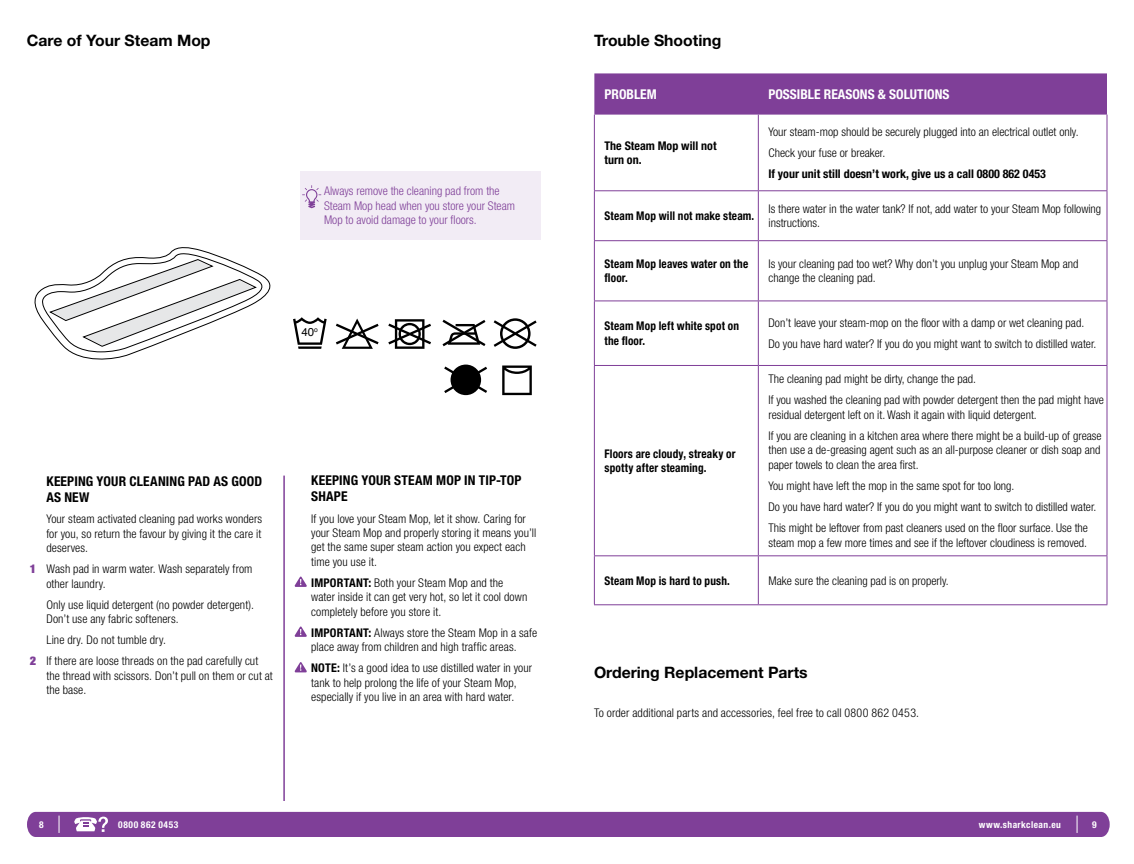
<style>
.page{position:relative;width:1134px;height:864px;background:#fff}
.page>*{position:absolute;margin:0;border:0;box-sizing:border-box;transform-origin:0 0}
.t1{font:700 15.75px "Helvetica Neue LT Std";color:#000}
.t2{font:700 condensed 13.5px/16.2px "Helvetica Neue LT Std";letter-spacing:.01em;color:#000}
.t3{font:700 condensed 13.5px "Helvetica Neue LT Std";color:#fff}
.t4{font:300 condensed 12px/14.4px "Helvetica Neue LT Std";color:#000}
.t5{font:700 condensed 12px/14.4px "Helvetica Neue LT Std";letter-spacing:.01em;color:#000;scale:.94 1}
.t6{font:300 condensed 12px/14.4px "Helvetica Neue LT Std";color:#7f3f98}
.t7{font:700 condensed 12px/14.4px "Helvetica Neue LT Std";letter-spacing:.01em;color:#000}
.t8{font:11.55px "Helvetica";color:#000}
.t9{font:700 condensed 9.45px "Helvetica Neue LT Std";letter-spacing:.055em;color:#fff}
.s1{font-weight:900;color:#7f3f98}
.s2{font-weight:700}
</style>
<div class="page">
<div style="left:27px;top:812px;width:1083px;height:25px;background:#7f3f98"></div>
<svg style="left:294px;top:576px;width:13px;height:11px"></svg>
<svg style="left:294px;top:626px;width:13px;height:11px"></svg>
<svg style="left:294px;top:662px;width:13px;height:10px"></svg>
<hr style="left:283px;top:476px;width:2px;height:325px;background:#7f3f98">
<svg style="left:34px;top:247px;width:237px;height:113px"></svg>
<div style="left:300px;top:171px;width:241px;height:69px;background:#f2ecf5"></div>
<svg style="left:302px;top:185px;width:19px;height:23px"></svg>
<svg style="left:293px;top:317px;width:34px;height:28px"></svg>
<svg style="left:336px;top:319px;width:43px;height:30px"></svg>
<svg style="left:388px;top:319px;width:43px;height:30px"></svg>
<svg style="left:502px;top:366px;width:30px;height:29px"></svg>
<svg style="left:444px;top:367px;width:43px;height:26px"></svg>
<hr style="left:298px;top:346px;width:24px;height:3px;background:#000">
<svg style="left:443px;top:320px;width:42px;height:26px"></svg>
<svg style="left:494px;top:318px;width:43px;height:31px"></svg>
<div style="left:451px;top:365px;width:30px;height:30px;background:#000;border-radius:50%"></div>
<div style="left:594px;top:73px;width:513px;height:42px;background:#7f3f98"></div>
<hr style="left:594px;top:115px;width:1px;height:75px;background:#7f3f98">
<hr style="left:758px;top:115px;width:1px;height:75px;background:#7f3f98">
<hr style="left:1107px;top:115px;width:1px;height:75px;background:#7f3f98">
<hr style="left:594px;top:190px;width:164px;height:1px;background:#7f3f98">
<hr style="left:594px;top:191px;width:1px;height:49px;background:#7f3f98">
<hr style="left:758px;top:190px;width:349px;height:1px;background:#7f3f98">
<hr style="left:758px;top:191px;width:1px;height:49px;background:#7f3f98">
<hr style="left:1107px;top:191px;width:1px;height:49px;background:#7f3f98">
<hr style="left:594px;top:240px;width:164px;height:1px;background:#7f3f98">
<hr style="left:594px;top:241px;width:1px;height:60px;background:#7f3f98">
<hr style="left:758px;top:240px;width:349px;height:1px;background:#7f3f98">
<hr style="left:758px;top:241px;width:1px;height:60px;background:#7f3f98">
<hr style="left:1107px;top:241px;width:1px;height:60px;background:#7f3f98">
<hr style="left:594px;top:301px;width:164px;height:1px;background:#7f3f98">
<hr style="left:594px;top:301px;width:1px;height:64px;background:#7f3f98">
<hr style="left:758px;top:301px;width:349px;height:1px;background:#7f3f98">
<hr style="left:758px;top:301px;width:1px;height:64px;background:#7f3f98">
<hr style="left:1107px;top:301px;width:1px;height:64px;background:#7f3f98">
<hr style="left:594px;top:365px;width:164px;height:1px;background:#7f3f98">
<hr style="left:594px;top:366px;width:1px;height:189px;background:#7f3f98">
<hr style="left:758px;top:365px;width:349px;height:1px;background:#7f3f98">
<hr style="left:758px;top:366px;width:1px;height:189px;background:#7f3f98">
<hr style="left:1107px;top:366px;width:1px;height:189px;background:#7f3f98">
<hr style="left:594px;top:555px;width:164px;height:1px;background:#7f3f98">
<hr style="left:594px;top:556px;width:1px;height:48px;background:#7f3f98">
<hr style="left:758px;top:555px;width:349px;height:1px;background:#7f3f98">
<hr style="left:758px;top:556px;width:1px;height:48px;background:#7f3f98">
<hr style="left:1107px;top:556px;width:1px;height:48px;background:#7f3f98">
<hr style="left:594px;top:604px;width:164px;height:1px;background:#7f3f98">
<hr style="left:758px;top:604px;width:349px;height:1px;background:#7f3f98">
<h1 class="t1" style="left:27px;top:31px;width:185px">Care of Your Steam Mop</h1>
<p class="t6" style="left:324px;top:184px;width:193px">Always remove the cleaning pad from the<br>Steam Mop head when you store your Steam<br>Mop to avoid damage to your floors.</p>
<p class="t8" style="left:301px;top:323px;width:18px">40<sup>o</sup></p>
<p class="t2" style="left:46px;top:473px;width:217px">KEEPING YOUR CLEANING PAD AS GOOD<br>AS NEW</p>
<p class="t4" style="left:46px;top:512px;width:217px;text-align:justify">Your steam activated cleaning pad works wonders for you, so return the favour by giving it the care it deserves.</p>
<p class="t4" style="left:46px;top:562px;width:208px;text-indent:-16px"><span class="s1">1</span> Wash pad in warm water. Wash separately from other laundry.</p>
<p class="t4" style="left:46px;top:597px;width:209px">Only use liquid detergent (no powder detergent).<br>Don’t use any fabric softeners.</p>
<p class="t4" style="left:30px;top:629px;width:230px;line-height:21.1px;text-indent:16px">Line dry. Do not tumble dry.<br><span class="s1">2</span> If there are loose threads on the pad carefully cut</p>
<p class="t4" style="left:46px;top:668px;width:228px">the thread with scissors. Don’t pull on them or cut at the base.</p>
<p class="t2" style="left:311px;top:472px;width:212px">KEEPING YOUR STEAM MOP IN TIP-TOP<br>SHAPE</p>
<p class="t4" style="left:311px;top:511px;width:227px">If you love your Steam Mop, let it show. Caring for your Steam Mop and properly storing it means you’ll get the same super steam action you expect each time you use it.</p>
<p class="t4" style="left:311px;top:575px;width:218px"><span class="s2">IMPORTANT:</span> Both your Steam Mop and the water inside it can get very hot, so let it cool down completely before you store it.</p>
<p class="t4" style="left:311px;top:625px;width:227px"><span class="s2">IMPORTANT:</span> Always store the Steam Mop in a safe place away from children and high traffic areas.</p>
<p class="t4" style="left:311px;top:661px;width:223px"><span class="s2">NOTE:</span> It’s a good idea to use distilled water in your tank to help prolong the life of your Steam Mop, especially if you live in an area with hard water.</p>
<h1 class="t1" style="left:594px;top:31px;width:129px">Trouble Shooting</h1>
<p class="t3" style="left:604px;top:86px;width:54px">PROBLEM</p>
<p class="t3" style="left:768px;top:86px;width:183px">POSSIBLE REASONS &amp; SOLUTIONS</p>
<p class="t7" style="left:604px;top:138px;width:114px">The Steam Mop will not turn on.</p>
<p class="t4" style="left:768px;top:121px;width:312px;line-height:21.1px">Your steam-mop should be securely plugged into an electrical outlet only.<br>Check your fuse or breaker.</p>
<p class="t7" style="left:768px;top:166px;width:279px">If your unit still doesn’t work, give us a call 0800 862 0453</p>
<p class="t5" style="left:604px;top:208px;width:161px">Steam Mop will not make steam.</p>
<p class="t4" style="left:768px;top:201px;width:334px">Is there water in the water tank? If not, add water to your Steam Mop following instructions.</p>
<p class="t5" style="left:604px;top:256px;width:154px">Steam Mop leaves water on the floor.</p>
<p class="t4" style="left:768px;top:256px;width:312px">Is your cleaning pad too wet? Why don’t you unplug your Steam Mop and change the cleaning pad.</p>
<p class="t5" style="left:604px;top:319px;width:145px">Steam Mop left white spot on the floor.</p>
<p class="t4" style="left:768px;top:312px;width:329px;line-height:21.1px">Don’t leave your steam-mop on the floor with a damp or wet cleaning pad.<br>Do you have hard water? If you do you might want to switch to distilled water.</p>
<p class="t5" style="left:604px;top:446px;width:141px">Floors are cloudy, streaky or spotty after steaming.</p>
<p class="t4" style="left:768px;top:368px;width:337px;line-height:21.1px">The cleaning pad might be dirty, change the pad.<br>If you washed the cleaning pad with powder detergent then the pad might have</p>
<p class="t4" style="left:768px;top:404px;width:335px;line-height:21.1px">residual detergent left on it. Wash it again with liquid detergent.<br>If you are cleaning in a kitchen area where there might be a build-up of grease</p>
<p class="t4" style="left:768px;top:443px;width:334px">then use a de-greasing agent such as an all-purpose cleaner or dish soap and paper towels to clean the area first.</p>
<p class="t4" style="left:768px;top:475px;width:329px;line-height:21.1px">You might have left the mop in the same spot for too long.<br>Do you have hard water? If you do you might want to switch to distilled water.<br>This might be leftover from past cleaners used on the floor surface. Use the</p>
<p class="t4" style="left:768px;top:535px;width:320px">steam mop a few more times and see if the leftover cloudiness is removed.</p>
<p class="t5" style="left:604px;top:573px;width:135px">Steam Mop is hard to push.</p>
<p class="t4" style="left:768px;top:573px;width:182px">Make sure the cleaning pad is on properly.</p>
<h1 class="t1" style="left:594px;top:663px;width:215px">Ordering Replacement Parts</h1>
<p class="t4" style="left:594px;top:706px;width:327px">To order additional parts and accessories, feel free to call 0800 862 0453.</p>
<p class="t9" style="left:39px;top:819px;width:6px">8</p>
<p class="t9" style="left:118px;top:819px;width:62px">0800 862 0453</p>
<p class="t9" style="left:979px;top:819px;width:84px">www.sharkclean.eu</p>
<p class="t9" style="left:1092px;top:819px;width:6px">9</p>
</div>
